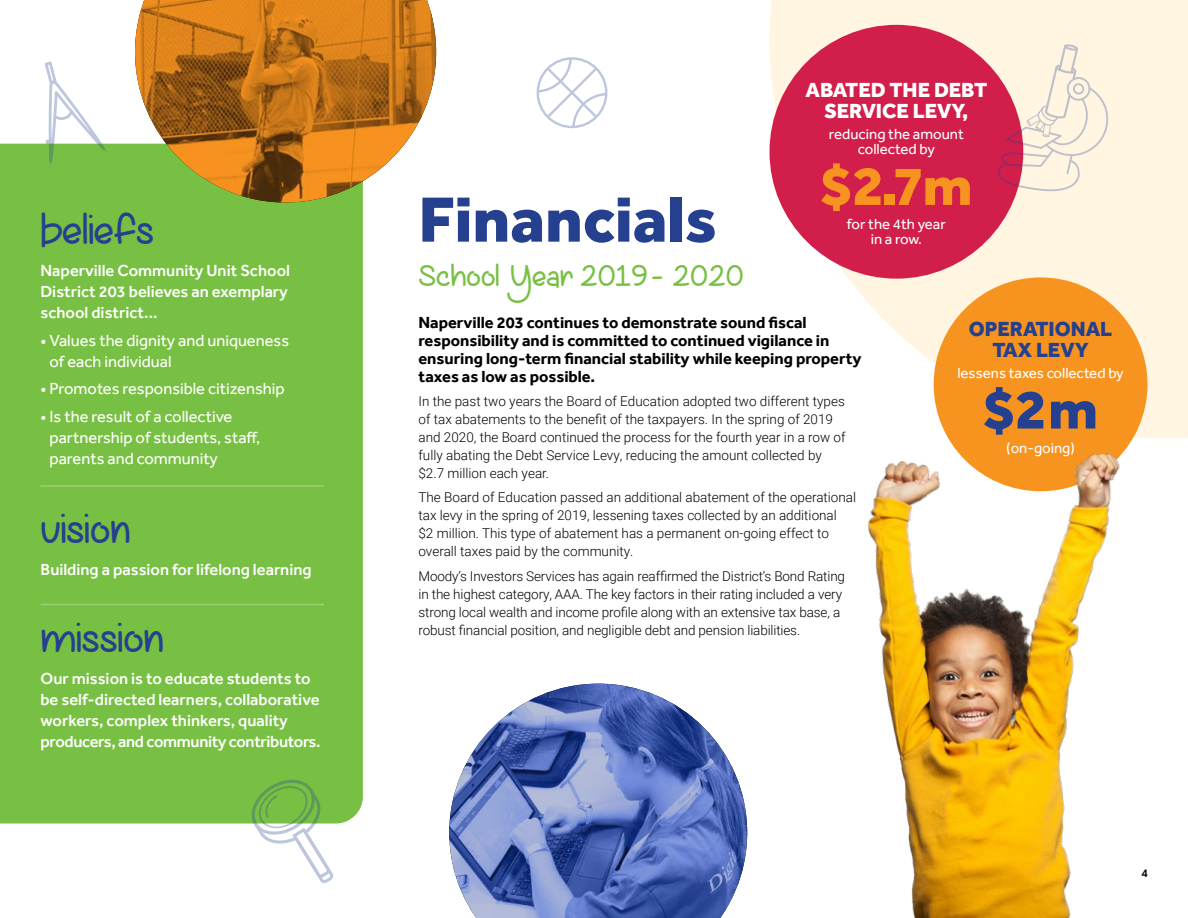
<style>
.page{position:relative;width:1188px;height:918px;background:#fff}
.page>*{position:absolute;margin:0;border:0;box-sizing:border-box;transform-origin:0 0}
.t1{font:800 66px "Effra";color:#25408f}
.t2{font:800 57px "Effra";color:#f7941f}
.t3{font:800 57px "Effra";color:#25408f}
.t4{font:42px "Lazy Spring Day";color:#25408f}
.t5{font:30px "Lazy Spring Day";color:#78c043}
.t6{font:800 21px/21px "Effra";color:#fff;text-align:center}
.t7{font:800 21px/21px "Effra";color:#25408f;text-align:center}
.t8{font:500 16.5px/21px "Effra";color:#fff}
.t9{font:700 16.5px/18px "Effra";color:#000}
.t10{font:16.5px/21px "Effra";color:#fff}
.t11{font:15px/15px "Effra";color:#fff;text-align:center}
.t12{font:300 13.5px/18px "Roboto";color:#000}
.t13{font:500 12px "Effra";color:#000}
</style>
<div class="page">
<svg style="left:770px;top:0;width:418px;height:439px;fill:#fff5e1"></svg>
<div style="left:0;top:144px;width:363px;height:680px;background:#78c043"></div>
<div style="left:769px;top:25px;width:254px;height:254px;background:#d11e4a;border-radius:50%"></div>
<div style="left:934px;top:277px;width:213px;height:214px;background:#f7941f;border-radius:50%"></div>
<hr style="left:40px;top:485px;width:284px;height:2px;background:#a0cf78">
<hr style="left:40px;top:604px;width:284px;height:1px;background:#a0cf78">
<img style="left:449px;top:684px;width:298px;height:234px">
<img style="left:867px;top:455px;width:254px;height:463px">
<img style="left:135px;top:0;width:301px;height:202px">
<svg style="left:45px;top:62px;width:63px;height:106px"></svg>
<svg style="left:536px;top:57px;width:72px;height:71px"></svg>
<svg style="left:996px;top:44px;width:113px;height:147px"></svg>
<svg style="left:251px;top:779px;width:83px;height:104px"></svg>
<h3 class="t4" style="left:40px;top:205px;width:115px">beliefs</h3>
<p class="t8" style="left:40px;top:260px;width:251px">Naperville Community Unit School<br>District 203 believes an exemplary school district...</p>
<p class="t10" style="left:50px;top:330px;width:241px;text-indent:-9px">• Values the dignity and uniqueness of each individual</p>
<p class="t10" style="left:40px;top:378px;width:246px">• Promotes responsible citizenship</p>
<p class="t10" style="left:50px;top:405px;width:212px;text-indent:-9px">• Is the result of a collective partnership of students, staff, parents and community</p>
<h3 class="t4" style="left:40px;top:504px;width:92px">vision</h3>
<p class="t8" style="left:40px;top:559px;width:273px">Building a passion for lifelong learning</p>
<h3 class="t4" style="left:40px;top:613px;width:125px">mission</h3>
<p class="t8" style="left:40px;top:668px;width:282px">Our mission is to educate students to be self-directed learners, collaborative workers, complex thinkers, quality producers, and community contributors.</p>
<h1 class="t1" style="left:418px;top:180px;width:300px">Financials</h1>
<h3 class="t6" style="left:806px;top:79px;width:183px">ABATED THE DEBT<br>SERVICE LEVY,</h3>
<p class="t11" style="left:829px;top:126px;width:136px">reducing the amount collected by</p>
<h2 class="t2" style="left:820px;top:152px;width:154px">$2.7m</h2>
<p class="t11" style="left:847px;top:216px;width:100px">for the 4th year in a row.</p>
<h3 class="t5" style="left:418px;top:258px;width:327px">School Year 2019-2020</h3>
<p class="t9" style="left:418px;top:313px;width:445px">Naperville 203 continues to demonstrate sound fiscal responsibility and is committed to continued vigilance in ensuring long-term financial stability while keeping property taxes as low as possible.</p>
<p class="t12" style="left:418px;top:392px;width:429px">In the past two years the Board of Education adopted two different types of tax abatements to the benefit of the taxpayers. In the spring of 2019 and 2020, the Board continued the process for the fourth year in a row of fully abating the Debt Service Levy, reducing the amount collected by $2.7 million each year.</p>
<p class="t12" style="left:418px;top:488px;width:439px">The Board of Education passed an additional abatement of the operational tax levy in the spring of 2019, lessening taxes collected by an additional<br>$2 million. This type of abatement has a permanent on-going effect to overall taxes paid by the community.</p>
<p class="t12" style="left:418px;top:567px;width:428px">Moody’s Investors Services has again reaffirmed the District’s Bond Rating in the highest category, AAA. The key factors in their rating included a very strong local wealth and income profile along with an extensive tax base, a robust financial position, and negligible debt and pension liabilities.</p>
<h3 class="t7" style="left:969px;top:318px;width:145px">OPERATIONAL<br>TAX LEVY</h3>
<p class="t11" style="left:957px;top:365px;width:168px">lessens taxes collected by</p>
<h2 class="t3" style="left:983px;top:376px;width:116px">$2m</h2>
<p class="t11" style="left:1006px;top:440px;width:70px">(on-going)</p>
<p class="t13" style="left:1142px;top:866px;width:8px">4</p>
</div>
